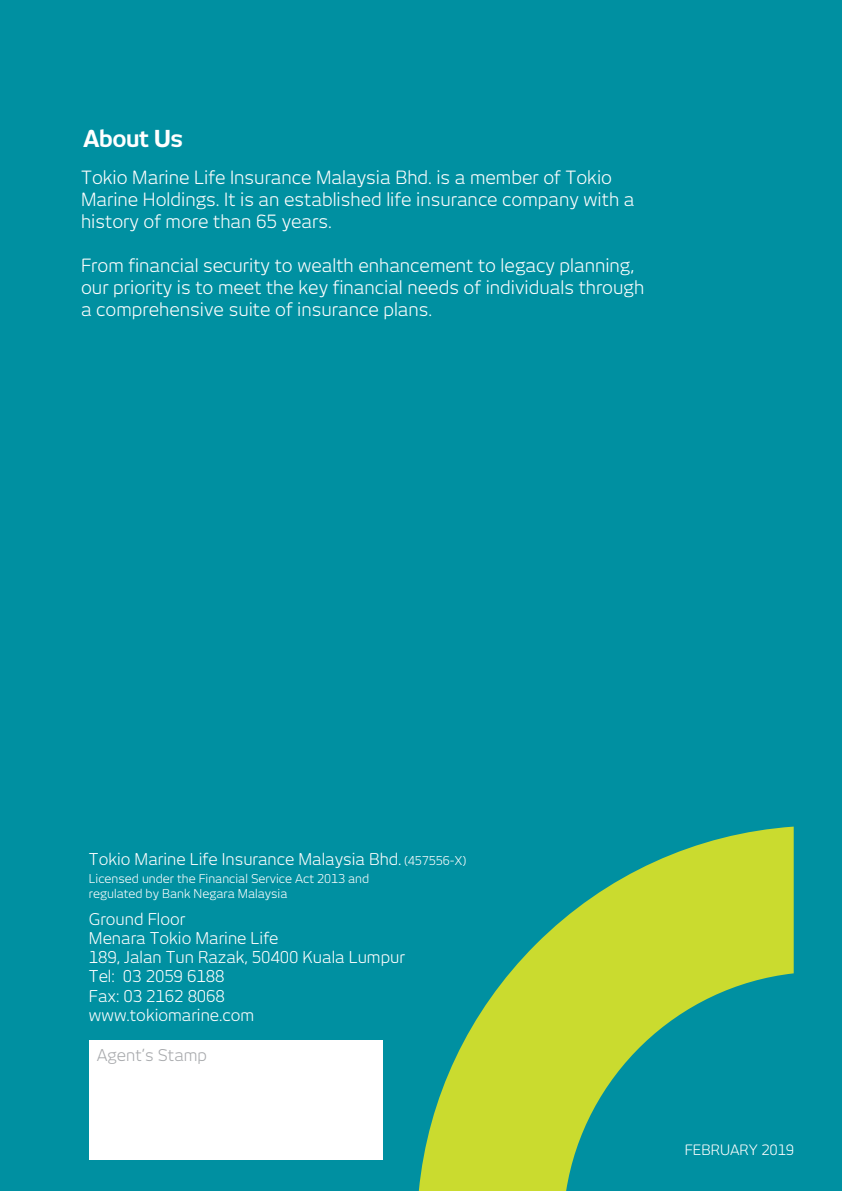
<style>
.page{position:relative;width:842px;height:1191px;background:#0090a1}
.page>*{position:absolute;margin:0;border:0;box-sizing:border-box;transform-origin:0 0}
.t1{font:700 23px "New June";letter-spacing:-.02em;color:#fff}
.t2{font:18px/22px "New June";color:#fff}
.t3{font:16px/19.2px "New June";color:#fff}
.t4{font:16px "New June";color:#a7a9ac}
.t5{font:14.2px "New June";color:#fff}
.t6{font:12px/15.2px "New June";color:#fff}
.s1{font-size:12px}
</style>
<div class="page">
<div style="left:90px;top:1040px;width:293px;height:120px;background:#fff"></div>
<svg style="left:419px;top:826px;width:375px;height:365px"></svg>
<p class="t1" style="left:83px;top:125px;width:102px">About Us</p>
<p class="t2" style="left:81px;top:166px;width:555px">Tokio Marine Life Insurance Malaysia Bhd. is a member of Tokio<br>Marine Holdings. It is an established life insurance company with a history of more than 65 years.</p>
<p class="t2" style="left:81px;top:254px;width:565px">From financial security to wealth enhancement to legacy planning, our priority is to meet the key financial needs of individuals through a comprehensive suite of insurance plans.</p>
<p class="t3" style="left:89px;top:849px;width:379px">Tokio Marine Life Insurance Malaysia Bhd. <span class="s1">(457556-X)</span></p>
<p class="t6" style="left:89px;top:870px;width:282px">Licensed under the Financial Service Act 2013 and regulated by Bank Negara Malaysia</p>
<p class="t3" style="left:89px;top:909px;width:318px">Ground Floor<br>Menara Tokio Marine Life<br>189, Jalan Tun Razak, 50400 Kuala Lumpur<br>Tel: 03 2059 6188<br>Fax: 03 2162 8068<br>www.tokiomarine.com</p>
<p class="t4" style="left:97px;top:1045px;width:112px">Agent’s Stamp</p>
<p class="t5" style="left:685px;top:1141px;width:111px">FEBRUARY 2019</p>
</div>
